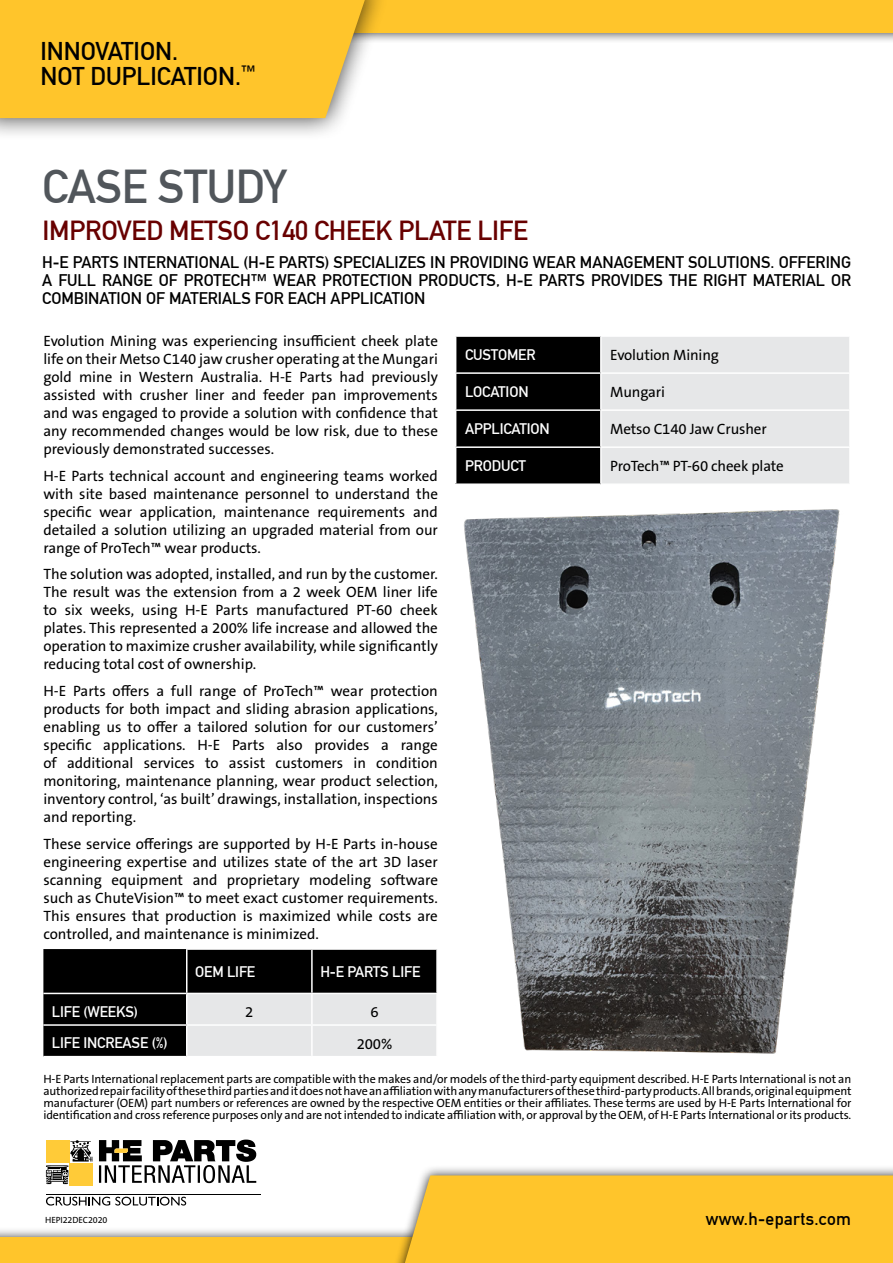
<style>
.page{position:relative;width:893px;height:1263px;background:#fff}
.page>*{position:absolute;margin:0;border:0;box-sizing:border-box;transform-origin:0 0}
.t1{font:46.5px "DIN Mittelschrift LTCYR";letter-spacing:-.01em;color:#51565b}
.t2{font:27px "DIN Mittelschrift LTCYR";letter-spacing:-.01em;color:#680000}
.t3{font:25.2px/24.2px "DIN Mittelschrift LTCYR";color:#000}
.t4{font:17.55px "DIN Mittelschrift LTCYR";letter-spacing:.02em;color:#000}
.t5{font:16.5px/18px "DIN Mittelschrift LTCYR";color:#000;text-align:justify}
.t6{font:15px/18px "The Sans B W5 Plain";color:#000;text-align:justify}
.t7{font:15px "DIN Mittelschrift LTCYR";letter-spacing:-.01em;color:#fff}
.t8{font:12px/12px "The Sans B W5 Plain";letter-spacing:-.01em;color:#000;text-align:justify}
.t9{font:9px "The Sans B W5 Plain";letter-spacing:-.01em;color:#000}
</style>
<div class="page">
<div style="left:0;top:0;width:893px;height:44px;background:#000;opacity:.75"></div>
<div style="left:0;top:0;width:893px;height:33px;background:#ffc52b"></div>
<div style="left:0;top:0;width:389px;height:140px;background:#000;opacity:.75"></div>
<div style="left:0;top:0;width:365px;height:118px;background:#ffc52b"></div>
<img style="left:464px;top:509px;width:376px;height:545px">
<div style="left:0;top:1226px;width:893px;height:37px;background:#000;opacity:.75"></div>
<div style="left:0;top:1237px;width:893px;height:26px;background:#ffc52b"></div>
<div style="left:391px;top:1164px;width:502px;height:99px;background:#000;opacity:.75"></div>
<div style="left:405px;top:1175px;width:488px;height:88px;background:#ffc52b"></div>
<hr style="left:46px;top:1194px;width:214px;height:1px;background:#000">
<svg style="left:99px;top:1139px;width:157px;height:44px"></svg>
<div style="left:70px;top:1163px;width:23px;height:22px;background:#ffcb38"></div>
<svg style="left:46px;top:1140px;width:47px;height:44px"></svg>
<svg style="left:46px;top:1197px;width:140px;height:8px"></svg>
<svg style="left:456px;top:337px;width:393px;height:146px;background:#a0a0a1"></svg>
<div style="left:456px;top:447px;width:145px;height:37px;background:#000"></div>
<hr style="left:600px;top:337px;width:2px;height:35px;background:#fff">
<hr style="left:455px;top:372px;width:146px;height:2px;background:#fff">
<hr style="left:601px;top:372px;width:250px;height:2px;background:#fff">
<hr style="left:600px;top:374px;width:2px;height:35px;background:#fff">
<hr style="left:455px;top:409px;width:146px;height:2px;background:#fff">
<hr style="left:601px;top:409px;width:250px;height:2px;background:#fff">
<hr style="left:600px;top:411px;width:2px;height:35px;background:#fff">
<hr style="left:455px;top:446px;width:146px;height:2px;background:#fff">
<hr style="left:601px;top:446px;width:250px;height:2px;background:#fff">
<hr style="left:600px;top:448px;width:2px;height:35px;background:#fff">
<hr style="left:455px;top:483px;width:146px;height:2px;background:#fff">
<svg style="left:43px;top:949px;width:393px;height:107px;background:#565757"></svg>
<hr style="left:43px;top:993px;width:144px;height:1px;background:#fff">
<hr style="left:43px;top:1024px;width:144px;height:2px;background:#fff">
<hr style="left:186px;top:948px;width:126px;height:2px;background:#fff">
<hr style="left:186px;top:950px;width:1px;height:43px;background:#fff">
<hr style="left:312px;top:948px;width:126px;height:2px;background:#fff">
<hr style="left:311px;top:950px;width:2px;height:43px;background:#fff">
<hr style="left:187px;top:993px;width:125px;height:1px;background:#fff">
<hr style="left:186px;top:994px;width:1px;height:30px;background:#fff">
<hr style="left:312px;top:993px;width:126px;height:1px;background:#fff">
<hr style="left:311px;top:994px;width:2px;height:30px;background:#fff">
<hr style="left:187px;top:1024px;width:125px;height:2px;background:#fff">
<hr style="left:186px;top:1026px;width:1px;height:30px;background:#fff">
<hr style="left:312px;top:1024px;width:126px;height:2px;background:#fff">
<hr style="left:311px;top:1026px;width:2px;height:30px;background:#fff">
<h3 class="t3" style="left:40px;top:40px;width:217px">INNOVATION.<br>NOT DUPLICATION.<sup>™</sup></h3>
<h1 class="t1" style="left:42px;top:159px;width:246px">CASE STUDY</h1>
<h2 class="t2" style="left:43px;top:215px;width:487px">IMPROVED METSO C140 CHEEK PLATE LIFE</h2>
<p class="t5" style="left:42px;top:254px;width:811px">H-E PARTS INTERNATIONAL (H-E PARTS) SPECIALIZES IN PROVIDING WEAR MANAGEMENT SOLUTIONS. OFFERING A FULL RANGE OF PROTECH™ WEAR PROTECTION PRODUCTS, H-E PARTS PROVIDES THE RIGHT MATERIAL OR COMBINATION OF MATERIALS FOR EACH APPLICATION</p>
<p class="t6" style="left:43px;top:332px;width:396px">Evolution Mining was experiencing insufficient cheek plate life on their Metso C140 jaw crusher operating at the Mungari gold mine in Western Australia. H-E Parts had previously assisted with crusher liner and feeder pan improvements and was engaged to provide a solution with confidence that any recommended changes would be low risk, due to these previously demonstrated successes.</p>
<p class="t6" style="left:43px;top:467px;width:396px">H-E Parts technical account and engineering teams worked with site based maintenance personnel to understand the specific wear application, maintenance requirements and detailed a solution utilizing an upgraded material from our range of ProTech™ wear products.</p>
<p class="t6" style="left:43px;top:565px;width:396px">The solution was adopted, installed, and run by the customer.<br>The result was the extension from a 2 week OEM liner life to six weeks, using H-E Parts manufactured PT-60 cheek plates. This represented a 200% life increase and allowed the operation to maximize crusher availability, while significantly reducing total cost of ownership.</p>
<p class="t6" style="left:43px;top:682px;width:396px">H-E Parts offers a full range of ProTech™ wear protection products for both impact and sliding abrasion applications, enabling us to offer a tailored solution for our customers’ specific applications. H-E Parts also provides a range of additional services to assist customers in condition monitoring, maintenance planning, wear product selection, inventory control, ‘as built’ drawings, installation, inspections and reporting.</p>
<p class="t6" style="left:43px;top:834px;width:396px">These service offerings are supported by H-E Parts in-house engineering expertise and utilizes state of the art 3D laser scanning equipment and proprietary modeling software such as ChuteVision™ to meet exact customer requirements.<br>This ensures that production is maximized while costs are controlled, and maintenance is minimized.</p>
<p class="t7" style="left:195px;top:962px;width:62px">OEM LIFE</p>
<p class="t7" style="left:320px;top:962px;width:101px">H-E PARTS LIFE</p>
<p class="t7" style="left:52px;top:1003px;width:88px">LIFE (WEEKS)</p>
<p class="t6" style="left:245px;top:1003px;width:10px">2</p>
<p class="t6" style="left:370px;top:1003px;width:10px">6</p>
<p class="t7" style="left:52px;top:1034px;width:117px">LIFE INCREASE (%)</p>
<p class="t6" style="left:357px;top:1034px;width:37px">200%</p>
<p class="t7" style="left:465px;top:346px;width:72px">CUSTOMER</p>
<p class="t6" style="left:610px;top:346px;width:110px">Evolution Mining</p>
<p class="t7" style="left:465px;top:383px;width:65px">LOCATION</p>
<p class="t6" style="left:610px;top:383px;width:56px">Mungari</p>
<p class="t7" style="left:465px;top:420px;width:86px">APPLICATION</p>
<p class="t6" style="left:610px;top:420px;width:158px">Metso C140 Jaw Crusher</p>
<p class="t7" style="left:465px;top:457px;width:63px">PRODUCT</p>
<p class="t6" style="left:610px;top:457px;width:175px">ProTech™ PT-60 cheek plate</p>
<p class="t8" style="left:43px;top:1073px;width:809px">H-E Parts International replacement parts are compatible with the makes and/or models of the third-party equipment described. H-E Parts International is not an authorized repair facility of these third parties and it does not have an affiliation with any manufacturers of these third-party products. All brands, original equipment manufacturer (OEM) part numbers or references are owned by the respective OEM entities or their affiliates. These terms are used by H-E Parts International for identification and cross reference purposes only and are not intended to indicate affiliation with, or approval by the OEM, of H-E Parts International or its products.</p>
<p class="t9" style="left:45px;top:1214px;width:64px">HEPI22DEC2020</p>
<p class="t4" style="left:706px;top:1209px;width:147px">www.h-eparts.com</p>
</div>
